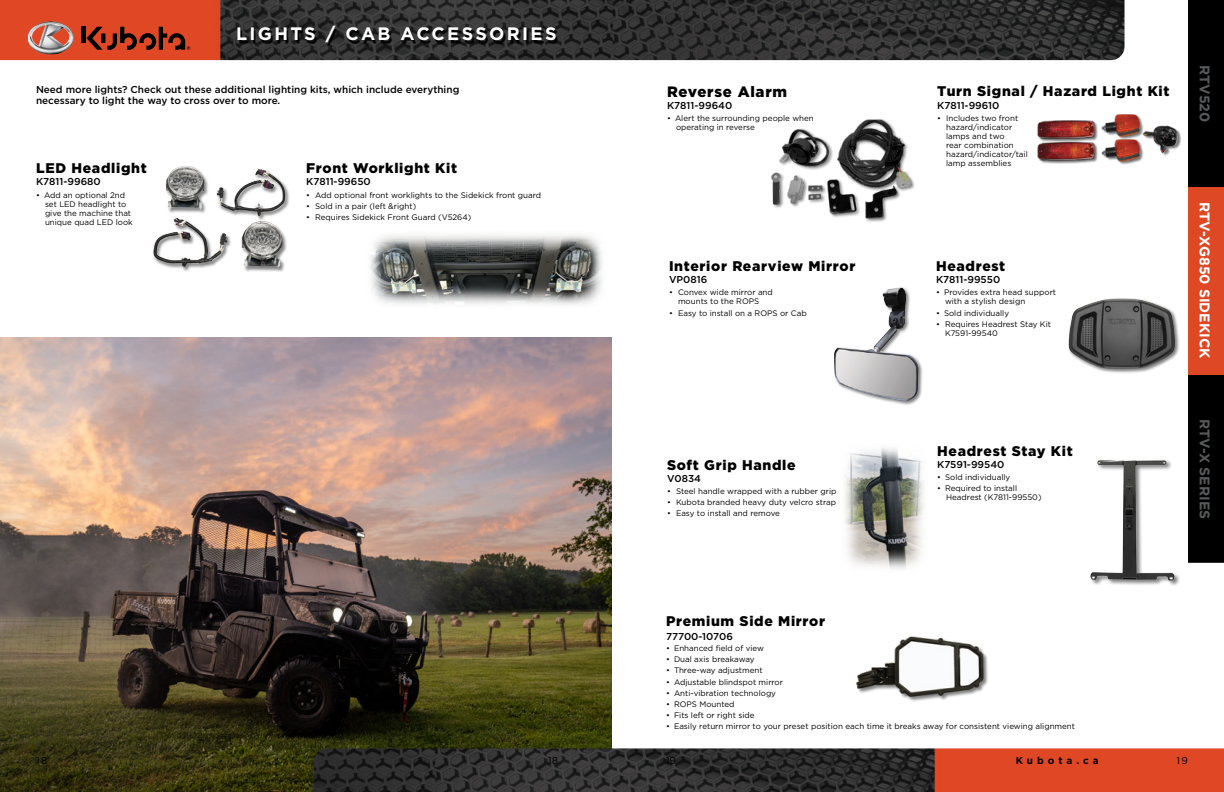
<style>
.page{position:relative;width:1224px;height:792px;background:#fff}
.page>*{position:absolute;margin:0;border:0;box-sizing:border-box;transform-origin:0 0}
.t1{font:700 18px "Gotham";letter-spacing:.13em;color:#fff}
.t2{font:900 15px "Gotham";letter-spacing:.05em;color:#000}
.t3{font:900 14px "Gotham";letter-spacing:.05em;color:#000}
.t4{font:700 14px "Gotham";color:#fff}
.t5{font:700 14px "Gotham";color:#58595b}
.t6{font:500 10px/11px "Gotham";color:#000}
.t7{font:700 10px "Gotham";letter-spacing:.4em;color:#000}
.t8{font:10px "Gotham";letter-spacing:.075em;color:#000}
.t9{font:8px/9px "Gotham";color:#000}
</style>
<div class="page">
<img style="left:0;top:338px;width:612px;height:454px">
<div style="left:1188px;top:0;width:36px;height:563px;background:#000"></div>
<div style="left:1188px;top:187px;width:36px;height:188px;background:#df4825"></div>
<hr style="left:1188px;top:562px;width:36px;height:1px;background:#fff">
<img style="left:0;top:0;width:1125px;height:60px">
<div style="left:81px;top:27px;width:5px;height:16px;background:#000"></div>
<svg style="left:87px;top:27px;width:103px;height:23px;background:#912e17"></svg>
<img style="left:28px;top:22px;width:46px;height:32px">
<img style="left:314px;top:748px;width:910px;height:44px">
<div style="left:153px;top:165px;width:137px;height:107px;background:#000;opacity:.5"></div>
<img style="left:166px;top:166px;width:116px;height:44px">
<img style="left:370px;top:235px;width:232px;height:70px">
<div style="left:239px;top:29px;width:319px;height:17px;background:#000;opacity:.9"></div>
<div style="left:833px;top:287px;width:91px;height:119px;background:#000;opacity:.5"></div>
<img style="left:834px;top:287px;width:85px;height:114px">
<div style="left:1068px;top:298px;width:112px;height:76px;background:#000;opacity:.5"></div>
<img style="left:1069px;top:298px;width:106px;height:71px">
<div style="left:1089px;top:459px;width:92px;height:128px;background:#000;opacity:.5"></div>
<img style="left:1090px;top:460px;width:85px;height:121px">
<img style="left:845px;top:447px;width:79px;height:122px">
<img style="left:1037px;top:114px;width:144px;height:51px">
<img style="left:771px;top:119px;width:144px;height:103px">
<img style="left:856px;top:636px;width:132px;height:65px">
<h1 class="t1" style="left:236px;top:22px;width:322px">LIGHTS / CAB ACCESSORIES</h1>
<p class="t6" style="left:36px;top:84px;width:425px">Need more lights? Check out these additional lighting kits, which include everything necessary to light the way to cross over to more.</p>
<h3 class="t3" style="left:36px;top:159px;width:112px">LED Headlight</h3>
<p class="t6" style="left:36px;top:176px;width:66px">K7811-99680</p>
<p class="t9" style="left:45px;top:190px;width:89px;text-indent:-9px">• Add an optional 2nd set LED headlight to give the machine that unique quad LED look</p>
<h3 class="t3" style="left:306px;top:159px;width:152px">Front Worklight Kit</h3>
<p class="t6" style="left:306px;top:176px;width:66px">K7811-99650</p>
<p class="t9" style="left:306px;top:190px;width:237px">• Add optional front worklights to the Sidekick front guard</p>
<p class="t9" style="left:306px;top:201px;width:111px">• Sold in a pair (left &amp;right)</p>
<p class="t9" style="left:306px;top:213px;width:167px">• Requires Sidekick Front Guard (V5264)</p>
<h2 class="t2" style="left:667px;top:81px;width:122px">Reverse Alarm</h2>
<p class="t6" style="left:667px;top:100px;width:67px">K7811-99640</p>
<p class="t9" style="left:676px;top:113px;width:139px;text-indent:-9px">• Alert the surrounding people when operating in reverse</p>
<h3 class="t3" style="left:669px;top:257px;width:188px">Interior Rearview Mirror</h3>
<p class="t6" style="left:669px;top:274px;width:40px">VP0816</p>
<p class="t9" style="left:669px;top:288px;width:105px;text-align:center">• Convex wide mirror and mounts to the ROPS</p>
<p class="t9" style="left:669px;top:308px;width:139px">• Easy to install on a ROPS or Cab</p>
<h3 class="t3" style="left:667px;top:455px;width:130px">Soft Grip Handle</h3>
<p class="t6" style="left:667px;top:473px;width:36px">V0834</p>
<p class="t9" style="left:667px;top:486px;width:171px">• Steel handle wrapped with a rubber grip</p>
<p class="t9" style="left:667px;top:498px;width:170px">• Kubota branded heavy duty velcro strap</p>
<p class="t9" style="left:667px;top:509px;width:114px">• Easy to install and remove</p>
<h3 class="t3" style="left:937px;top:81px;width:234px">Turn Signal / Hazard Light Kit</h3>
<p class="t6" style="left:937px;top:100px;width:64px">K7811-99610</p>
<p class="t9" style="left:946px;top:114px;width:83px;text-indent:-9px">• Includes two front hazard/indicator lamps and two<br>rear combination hazard/indicator/tail lamp assemblies</p>
<h3 class="t3" style="left:936px;top:257px;width:71px">Headrest</h3>
<p class="t6" style="left:936px;top:274px;width:66px">K7811-99550</p>
<p class="t9" style="left:945px;top:288px;width:113px;text-indent:-9px">• Provides extra head support with a stylish design</p>
<p class="t9" style="left:936px;top:308px;width:75px">• Sold individually</p>
<p class="t9" style="left:945px;top:319px;width:108px;text-indent:-9px">• Requires Headrest Stay Kit<br>K7591-99540</p>
<h3 class="t3" style="left:937px;top:441px;width:137px">Headrest Stay Kit</h3>
<p class="t6" style="left:937px;top:459px;width:69px">K7591-99540</p>
<p class="t9" style="left:937px;top:473px;width:75px">• Sold individually</p>
<p class="t9" style="left:946px;top:484px;width:97px;text-indent:-9px">• Required to install<br>Headrest (K7811-99550)</p>
<h3 class="t5" style="left:1214px;top:65px;width:59px;rotate:90deg">RTV520</h3>
<h3 class="t4" style="left:1214px;top:202px;width:158px;rotate:90deg">RTV-XG850 SIDEKICK</h3>
<h3 class="t5" style="left:1214px;top:419px;width:102px;rotate:90deg">RTV-X SERIES</h3>
<h3 class="t3" style="left:666px;top:611px;width:161px">Premium Side Mirror</h3>
<p class="t6" style="left:666px;top:631px;width:68px">77700-10706</p>
<p class="t9" style="left:666px;top:644px;width:99px">• Enhanced field of view</p>
<p class="t9" style="left:666px;top:655px;width:90px">• Dual axis breakaway</p>
<p class="t9" style="left:666px;top:666px;width:98px">• Three-way adjustment</p>
<p class="t9" style="left:666px;top:677px;width:119px">• Adjustable blindspot mirror</p>
<p class="t9" style="left:666px;top:688px;width:112px">• Anti-vibration technology</p>
<p class="t9" style="left:666px;top:699px;width:70px">• ROPS Mounted</p>
<p class="t9" style="left:666px;top:711px;width:90px">• Fits left or right side</p>
<p class="t9" style="left:666px;top:722px;width:411px">• Easily return mirror to your preset position each time it breaks away for consistent viewing alignment</p>
<p class="t8" style="left:36px;top:754px;width:13px">18</p>
<p class="t8" style="left:548px;top:754px;width:11px">18</p>
<p class="t7" style="left:1016px;top:754px;width:85px">Kubota.ca</p>
<p class="t8" style="left:1176px;top:754px;width:13px">19</p>
<p class="t8" style="left:666px;top:754px;width:12px">19</p>
</div>
